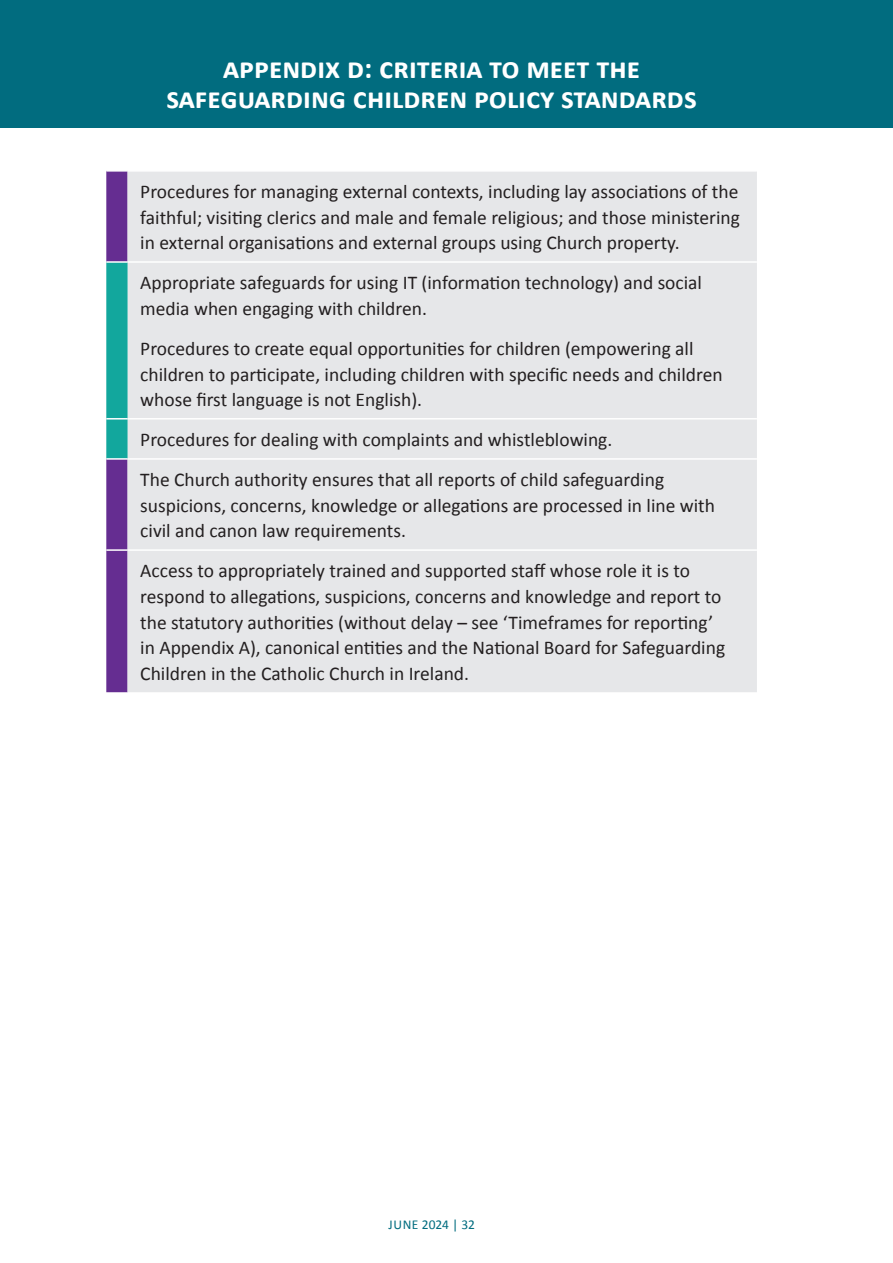
<style>
.page{position:relative;width:893px;height:1263px;background:#fff}
.page>*{position:absolute;margin:0;border:0;box-sizing:border-box;transform-origin:0 0}
.t1{font:700 30px/30px "Calibri";color:#fff;text-align:center}
.t2{font:19.5px/25.5px "Calibri";color:#231f20}
.t3{font:13.5px "Calibri";color:#016c7f}
</style>
<div class="page">
<div style="left:0;top:0;width:893px;height:128px;background:#016c7f"></div>
<div style="left:128px;top:172px;width:629px;height:520px;background:#e6e7e9"></div>
<hr style="left:128px;top:261px;width:629px;height:2px;background:#fff">
<svg style="left:106px;top:171px;width:22px;height:521px"></svg>
<hr style="left:128px;top:418px;width:629px;height:1px;background:#fff">
<hr style="left:106px;top:458px;width:22px;height:2px;background:#fff">
<hr style="left:128px;top:458px;width:629px;height:2px;background:#fff">
<hr style="left:106px;top:549px;width:22px;height:2px;background:#fff">
<hr style="left:128px;top:549px;width:629px;height:2px;background:#fff">
<h1 class="t1" style="left:166px;top:53px;width:532px">appendix d: criteria to meet the safeguarding children policy standards</h1>
<p class="t2" style="left:140px;top:179px;width:601px;text-align:justify">Procedures for managing external contexts, including lay associations of the faithful; visiting clerics and male and female religious; and those ministering in external organisations and external groups using Church property.</p>
<p class="t2" style="left:140px;top:270px;width:563px">Appropriate safeguards for using IT (information technology) and social media when engaging with children.</p>
<p class="t2" style="left:140px;top:336px;width:584px">Procedures to create equal opportunities for children (empowering all children to participate, including children with specific needs and children whose first language is not English).</p>
<p class="t2" style="left:140px;top:420px;width:525px;line-height:40.2px">Procedures for dealing with complaints and whistleblowing.<br>The Church authority ensures that all reports of child safeguarding</p>
<p class="t2" style="left:140px;top:493px;width:576px">suspicions, concerns, knowledge or allegations are processed in line with civil and canon law requirements.</p>
<p class="t2" style="left:140px;top:558px;width:586px">Access to appropriately trained and supported staff whose role it is to respond to allegations, suspicions, concerns and knowledge and report to the statutory authorities (without delay – see ‘Timeframes for reporting’ in Appendix A), canonical entities and the National Board for Safeguarding Children in the Catholic Church in Ireland.</p>
<p class="t3" style="left:389px;top:1216px;width:88px">JUNE 2024 | 32</p>
</div>
